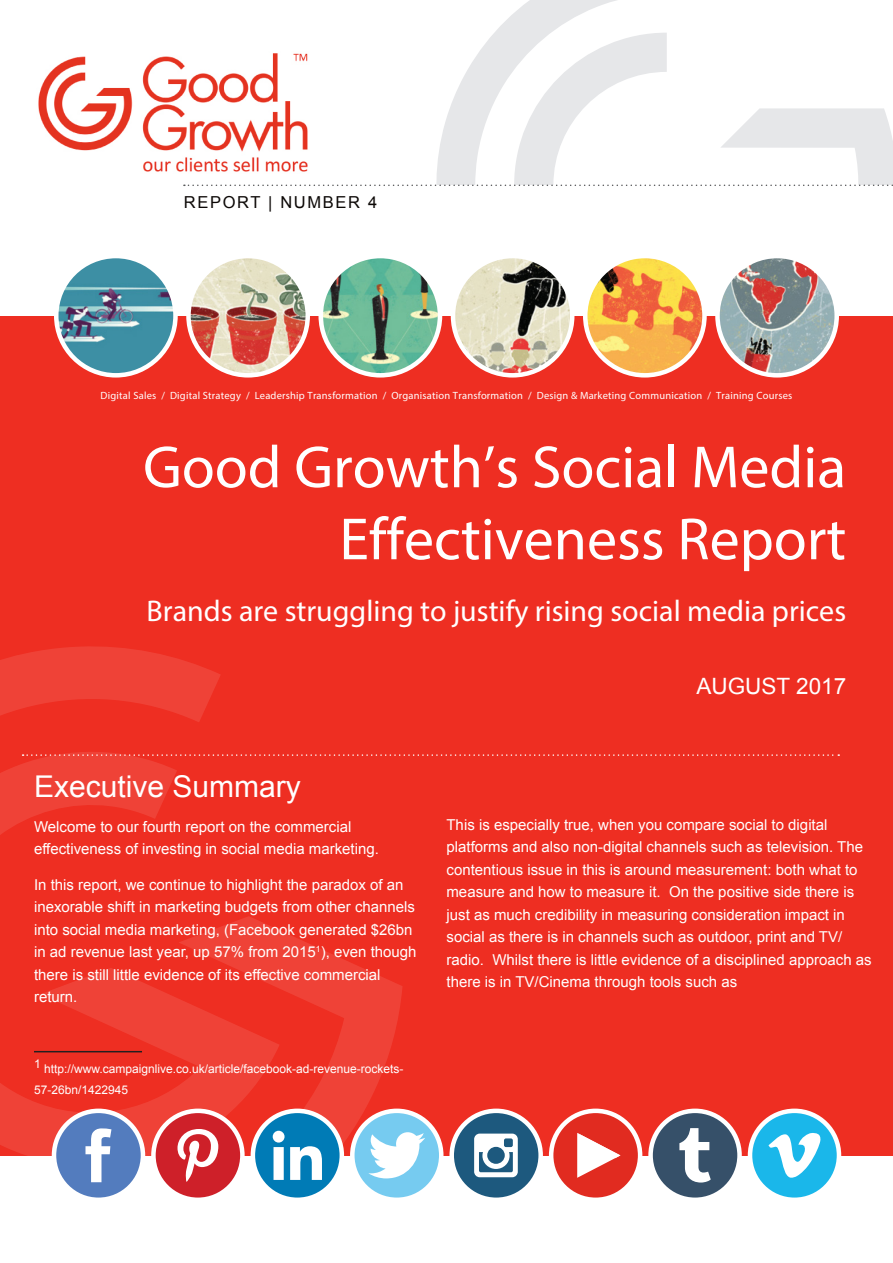
<style>
.page{position:relative;width:893px;height:1263px;background:#fff}
.page>*{position:absolute;margin:0;border:0;box-sizing:border-box;transform-origin:0 0}
.t1{font:60px/72px "Myriad Pro";color:#fff;text-align:right}
.t2{font:30px "Myriad Pro";color:#fff}
.t3{font:30px "Arial";color:#fff}
.t4{font:22.5px "Arial";color:#fff}
.t5{font:16.5px "Arial";letter-spacing:.1em;color:#0c0806}
.t6{font:15px/22.5px "Arial";color:#fff}
.t7{font:12px/21px "Arial";color:#fff}
.t8{font:10.5px "Myriad Pro";letter-spacing:.02em;color:#fff}
</style>
<div class="page">
<svg style="left:435px;top:0;width:458px;height:185px"></svg>
<div style="left:0;top:316px;width:893px;height:839px;background:#ee2e22"></div>
<svg style="left:0;top:646px;width:402px;height:510px"></svg>
<svg style="left:184px;top:185px;width:709px;height:1px"></svg>
<svg style="left:23px;top:754px;width:816px;height:2px"></svg>
<div style="left:54px;top:1111px;width:89px;height:89px;background:#537cbe;border-radius:50%"></div>
<div style="left:52px;top:1108px;width:93px;height:94px;border:4px solid #fff;border-radius:50%"></div>
<svg style="left:85px;top:1128px;width:26px;height:54px"></svg>
<div style="left:551px;top:1111px;width:89px;height:89px;background:#e12b20;border-radius:50%"></div>
<div style="left:549px;top:1108px;width:93px;height:94px;border:4px solid #fff;border-radius:50%"></div>
<svg style="left:577px;top:1133px;width:43px;height:45px"></svg>
<div style="left:153px;top:1111px;width:89px;height:89px;background:#ce2029;border-radius:50%"></div>
<div style="left:151px;top:1108px;width:94px;height:94px;border:4px solid #fff;border-radius:50%"></div>
<svg style="left:177px;top:1129px;width:41px;height:53px"></svg>
<div style="left:253px;top:1111px;width:89px;height:89px;background:#007bb6;border-radius:50%"></div>
<div style="left:251px;top:1108px;width:93px;height:94px;border:4px solid #fff;border-radius:50%"></div>
<svg style="left:273px;top:1131px;width:49px;height:49px"></svg>
<svg style="left:352px;top:1111px;width:89px;height:89px;background:#86d1f1"></svg>
<div style="left:350px;top:1108px;width:93px;height:94px;border:4px solid #fff;border-radius:50%"></div>
<svg style="left:368px;top:1132px;width:57px;height:46px"></svg>
<img style="left:56px;top:256px;width:119px;height:119px;border-radius:60px">
<div style="left:54px;top:254px;width:124px;height:124px;border:4px solid #fff;border-radius:50%"></div>
<img style="left:321px;top:256px;width:119px;height:119px;border-radius:60px">
<div style="left:318px;top:254px;width:124px;height:124px;border:4px solid #fff;border-radius:50%"></div>
<img style="left:188px;top:256px;width:120px;height:119px;border-radius:60px">
<div style="left:186px;top:254px;width:124px;height:124px;border:4px solid #fff;border-radius:50%"></div>
<img style="left:453px;top:256px;width:119px;height:119px;border-radius:60px">
<div style="left:451px;top:254px;width:123px;height:124px;border:4px solid #fff;border-radius:50%"></div>
<img style="left:585px;top:256px;width:119px;height:119px;border-radius:60px">
<div style="left:583px;top:254px;width:124px;height:124px;border:4px solid #fff;border-radius:50%"></div>
<img style="left:717px;top:256px;width:120px;height:119px;border-radius:60px">
<div style="left:715px;top:254px;width:124px;height:124px;border:4px solid #fff;border-radius:50%"></div>
<div style="left:651px;top:1111px;width:88px;height:89px;background:#365069;border-radius:50%"></div>
<div style="left:648px;top:1108px;width:94px;height:94px;border:4px solid #fff;border-radius:50%"></div>
<svg style="left:679px;top:1128px;width:32px;height:55px"></svg>
<div style="left:750px;top:1111px;width:89px;height:89px;background:#1ab7ea;border-radius:50%"></div>
<div style="left:748px;top:1108px;width:93px;height:94px;border:4px solid #fff;border-radius:50%"></div>
<svg style="left:769px;top:1133px;width:52px;height:45px"></svg>
<div style="left:452px;top:1111px;width:89px;height:89px;background:#1d597e;border-radius:50%"></div>
<div style="left:449px;top:1108px;width:94px;height:94px;border:4px solid #fff;border-radius:50%"></div>
<svg style="left:474px;top:1133px;width:44px;height:44px"></svg>
<img style="left:38px;top:53px;width:270px;height:119px">
<hr style="left:34px;top:1051px;width:108px;height:1px;background:#231f20">
<p class="t5" style="left:184px;top:191px;width:195px">REPORT | NUMBER 4</p>
<p class="t8" style="left:101px;top:389px;width:693px">Digital Sales / Digital Strategy / Leadership Transformation / Organisation Transformation / Design &amp; Marketing Communication / Training Courses</p>
<p class="t1" style="left:143px;top:430px;width:705px">Good Growth’s Social Media<br>Effectiveness Report</p>
<p class="t2" style="left:147px;top:592px;width:701px">Brands are struggling to justify rising social media prices</p>
<p class="t4" style="left:696px;top:672px;width:151px">AUGUST 2017</p>
<p class="t3" style="left:34px;top:766px;width:268px">Executive Summary</p>
<p class="t6" style="left:34px;top:815px;width:346px">Welcome to our fourth report on the commercial effectiveness of investing in social media marketing.</p>
<p class="t6" style="left:34px;top:873px;width:384px">In this report, we continue to highlight the paradox of an inexorable shift in marketing budgets from other channels into social media marketing, (Facebook generated $26bn in ad revenue last year, up 57% from 2015<sup>1</sup>), even though there is still little evidence of its effective commercial return.</p>
<p class="t7" style="left:34px;top:1058px;width:371px">1 http://www.campaignlive.co.uk/article/facebook-ad-revenue-rockets-<br>57-26bn/1422945</p>
<p class="t6" style="left:446px;top:813px;width:427px">This is especially true, when you compare social to digital platforms and also non-digital channels such as television. The contentious issue in this is around measurement: both what to measure and how to measure it. On the positive side there is just as much credibility in measuring consideration impact in social as there is in channels such as outdoor, print and TV/ radio. Whilst there is little evidence of a disciplined approach as there is in TV/Cinema through tools such as</p>
</div>
